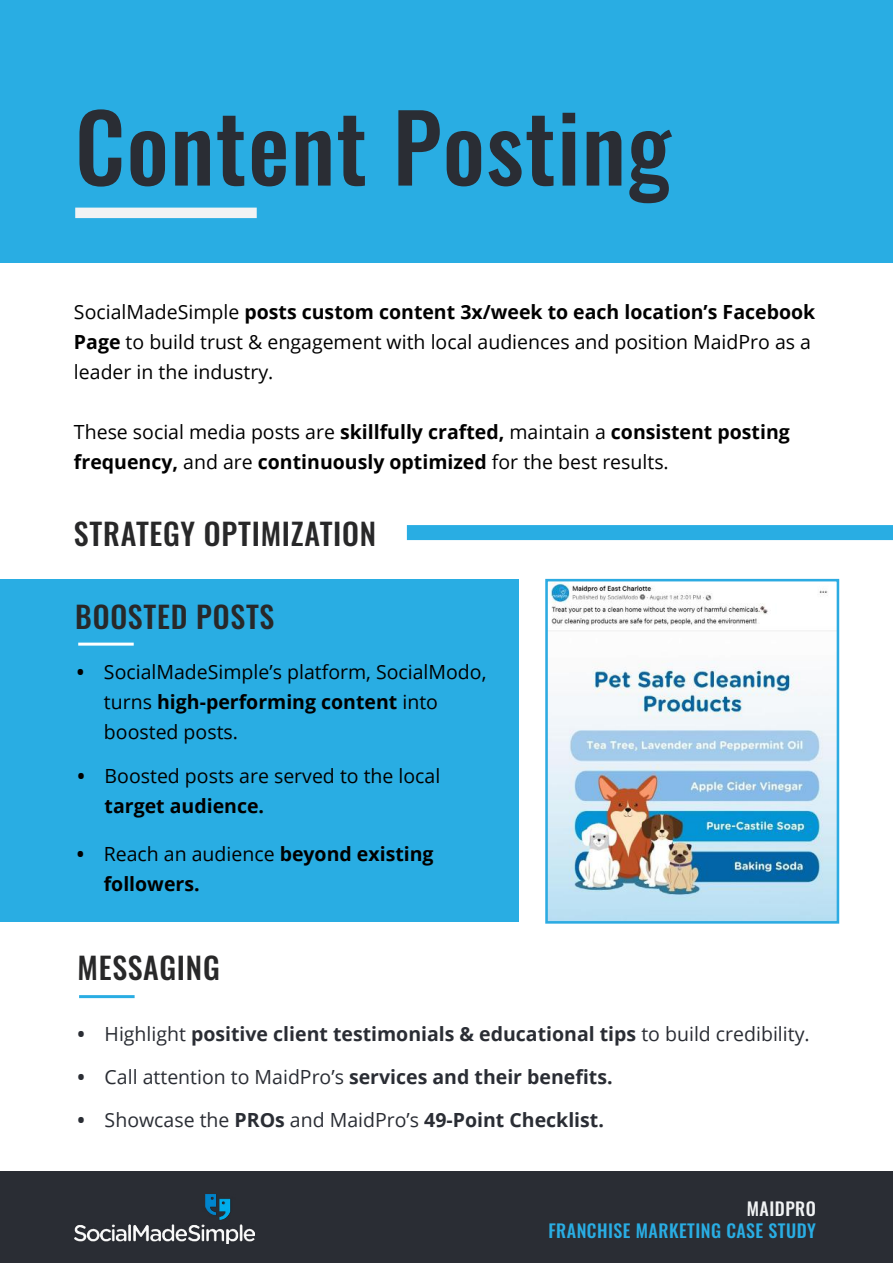
<style>
.page{position:relative;width:893px;height:1263px;background:#fff}
.page>*{position:absolute;margin:0;border:0;box-sizing:border-box;transform-origin:0 0}
.t1{font:500 93px "Oswald";letter-spacing:.015em;color:#2a2d34}
.t2{font:500 30px "Oswald";letter-spacing:.025em;color:#282829}
.t3{font:19.5px/30px "Open Sans";color:#000}
.t4{font:700 19.5px "Open Sans";color:#2a2d34}
.t5{font:700 19.5px/30px "Open Sans";color:#000}
.t6{font:500 18px "Oswald";letter-spacing:.025em;color:#29ade3}
.t7{font:500 18px "Oswald";letter-spacing:.025em;color:#f1f3f4}
.s1{font-weight:700}
.s2{font-weight:400}
</style>
<div class="page">
<div style="left:0;top:0;width:893px;height:263px;background:#29ade3"></div>
<div style="left:0;top:1171px;width:893px;height:92px;background:#2a2d34"></div>
<div style="left:0;top:579px;width:518px;height:342px;background:#29ade3"></div>
<hr style="left:80px;top:643px;width:52px;height:3px;background:#fff">
<hr style="left:81px;top:995px;width:52px;height:3px;background:#29ade3">
<div style="left:414px;top:525px;width:479px;height:15px;background:#29ade3"></div>
<div style="left:80px;top:208px;width:171px;height:10px;background:#f1f3f4"></div>
<img style="left:549px;top:583px;width:286px;height:337px">
<div style="left:545px;top:579px;width:294px;height:345px;border:3px solid #2cabe2"></div>
<img style="left:75px;top:1194px;width:180px;height:49px">
<h1 class="t1" style="left:75px;top:99px;width:597px">Content Posting</h1>
<p class="t3" style="left:74px;top:297px;width:743px">SocialMadeSimple <span class="s1">posts custom content 3x/week to each location’s Facebook<br>Page</span> to build trust &amp; engagement with local audiences and position MaidPro as a leader in the industry.</p>
<p class="t5" style="left:74px;top:417px;width:717px"><span class="s2">These social media posts are</span> skillfully crafted, <span class="s2">maintain a</span> consistent posting frequency, <span class="s2">and are</span> continuously optimized <span class="s2">for the best results.</span></p>
<h2 class="t2" style="left:74px;top:518px;width:304px">STRATEGY OPTIMIZATION</h2>
<h2 class="t2" style="left:75px;top:601px;width:201px">BOOSTED POSTS</h2>
<p class="t3" style="left:104px;top:656px;width:384px;text-indent:-27px"><span class="s1">•</span> SocialMadeSimple’s platform, SocialModo, turns <span class="s1">high-performing content</span> into boosted posts.</p>
<p class="t3" style="left:105px;top:761px;width:337px;text-indent:-27px"><span class="s1">•</span> Boosted posts are served to the local <span class="s1">target audience.</span></p>
<p class="t5" style="left:104px;top:838px;width:331px;text-indent:-27px">• <span class="s2">Reach an audience</span> beyond existing followers.</p>
<h2 class="t2" style="left:78px;top:952px;width:144px">MESSAGING</h2>
<p class="t4" style="left:78px;top:1020px;width:734px">• <span class="s2">Highlight</span> positive client testimonials &amp; educational tips <span class="s2">to build credibility.</span></p>
<p class="t4" style="left:78px;top:1063px;width:536px">• <span class="s2">Call attention to MaidPro’s</span> services and their benefits.</p>
<p class="t4" style="left:78px;top:1106px;width:528px">• <span class="s2">Showcase the</span> PROs <span class="s2">and MaidPro’s</span> 49-Point Checklist.</p>
<p class="t7" style="left:747px;top:1199px;width:71px">MAIDPRO</p>
<p class="t6" style="left:548px;top:1221px;width:269px">FRANCHISE MARKETING CASE STUDY</p>
</div>
